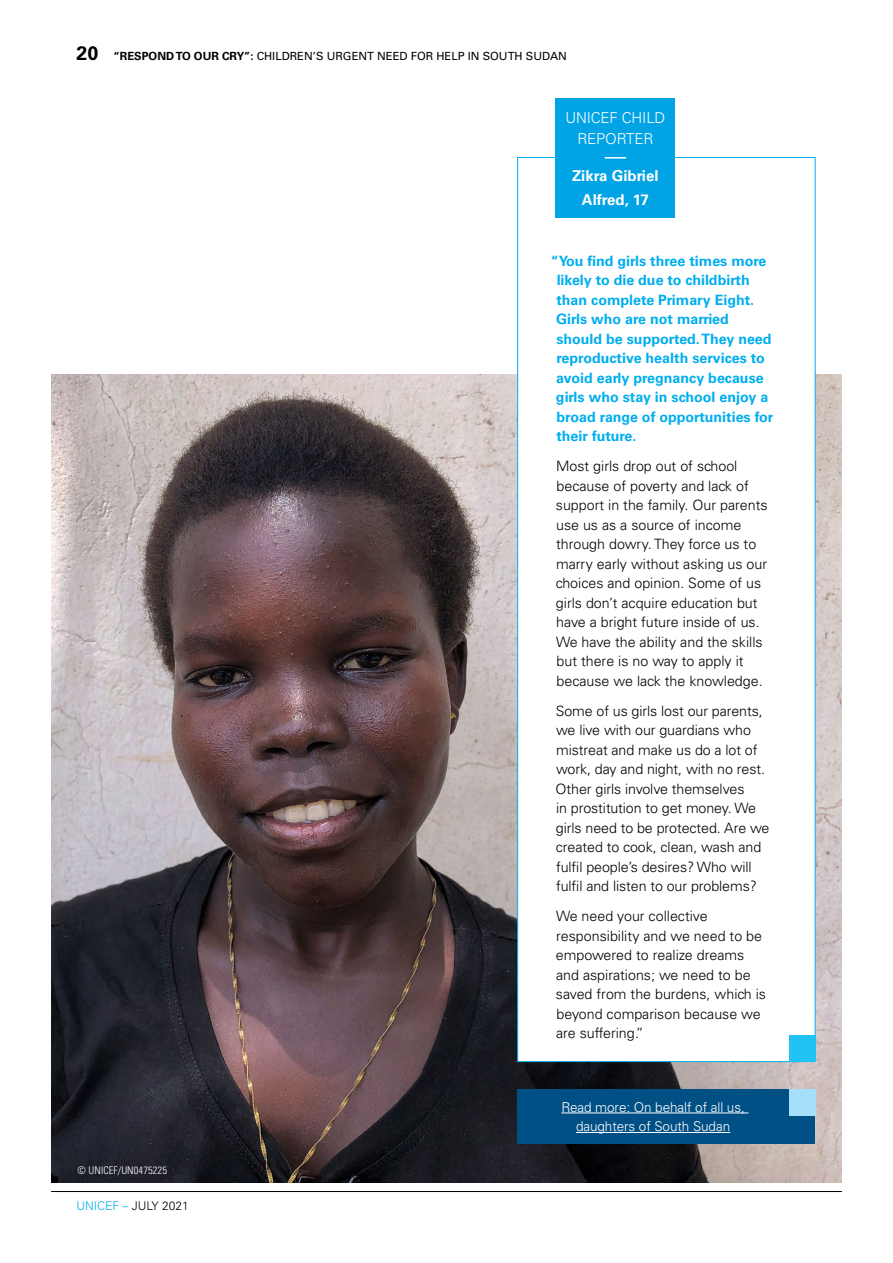
<style>
.page{position:relative;width:893px;height:1263px;background:#fff}
.page>*{position:absolute;margin:0;border:0;box-sizing:border-box;transform-origin:0 0}
.t1{font:700 15px/24px "Univers LT Std";color:#fff;text-align:center}
.t2{font:300 15px/21px "Univers LT Std";letter-spacing:-.01em;color:#fff;text-align:center}
.t3{font:300 14.25px/19.5px "Univers LT Std";color:#000}
.t4{font:700 14.25px/19.5px "Univers LT Std";color:#00aeef}
.t5{font:300 13.5px/19.5px "Univers LT Std";letter-spacing:-.005em;color:#fff;text-align:center}
.t6{font:300 12px "Univers LT Std";color:#000}
.t7{font:11.25px "Univers LT Std";color:#000}
.t8{font:300 condensed 10.5px "Univers LT Std";letter-spacing:.01em;color:#fff}
.s1{font-weight:700;font-size:19.5px}
.s2{font-weight:700}
.s3{color:#00aeef}
</style>
<div class="page">
<hr style="left:51px;top:1191px;width:791px;height:1px;background:#000">
<img style="left:51px;top:374px;width:791px;height:808px">
<div style="left:517px;top:157px;width:298px;height:905px;background:#fff;border:1px solid #00aeef"></div>
<div style="left:556px;top:98px;width:119px;height:119px;background:#00a3e4"></div>
<div style="left:789px;top:1035px;width:26px;height:27px;background:#20c4f4"></div>
<div style="left:517px;top:1089px;width:298px;height:55px;background:#005086"></div>
<div style="left:789px;top:1089px;width:26px;height:27px;background:#a6dff9"></div>
<hr style="left:561px;top:1112px;width:187px;height:1px;background:#fff">
<hr style="left:576px;top:1132px;width:154px;height:1px;background:#fff">
<hr style="left:605px;top:157px;width:21px;height:2px;background:#fff">
<p class="t7" style="left:77px;top:50px;width:492px"><span class="s1">20</span> <span class="s2">“RESPOND TO OUR CRY”:</span> CHILDREN’S URGENT NEED FOR HELP IN SOUTH SUDAN</p>
<p class="t2" style="left:565px;top:107px;width:101px">UNICEF CHILD<br>REPORTER</p>
<p class="t1" style="left:572px;top:164px;width:88px">Zikra Gibriel<br>Alfred, 17</p>
<p class="t4" style="left:556px;top:251px;width:219px;text-indent:-5px">“You find girls three times more likely to die due to childbirth than complete Primary Eight.<br>Girls who are not married should be supported. They need reproductive health services to avoid early pregnancy because girls who stay in school enjoy a broad range of opportunities for their future.</p>
<p class="t3" style="left:556px;top:456px;width:213px">Most girls drop out of school because of poverty and lack of support in the family. Our parents use us as a source of income through dowry. They force us to marry early without asking us our choices and opinion. Some of us girls don’t acquire education but have a bright future inside of us.<br>We have the ability and the skills but there is no way to apply it because we lack the knowledge.</p>
<p class="t3" style="left:556px;top:701px;width:215px">Some of us girls lost our parents, we live with our guardians who mistreat and make us do a lot of work, day and night, with no rest.<br>Other girls involve themselves<br>in prostitution to get money. We girls need to be protected. Are we created to cook, clean, wash and fulfil people’s desires? Who will fulfil and listen to our problems?</p>
<p class="t3" style="left:556px;top:906px;width:212px">We need your collective responsibility and we need to be empowered to realize dreams and aspirations; we need to be saved from the burdens, which is beyond comparison because we are suffering.”</p>
<p class="t8" style="left:78px;top:1164px;width:91px">© UNICEF/UN0475225</p>
<p class="t6" style="left:76px;top:1198px;width:114px"><span class="s3">UNICEF –</span> JULY 2021</p>
<p class="t5" style="left:561px;top:1097px;width:185px">Read more: On behalf of all us, daughters of South Sudan</p>
</div>
